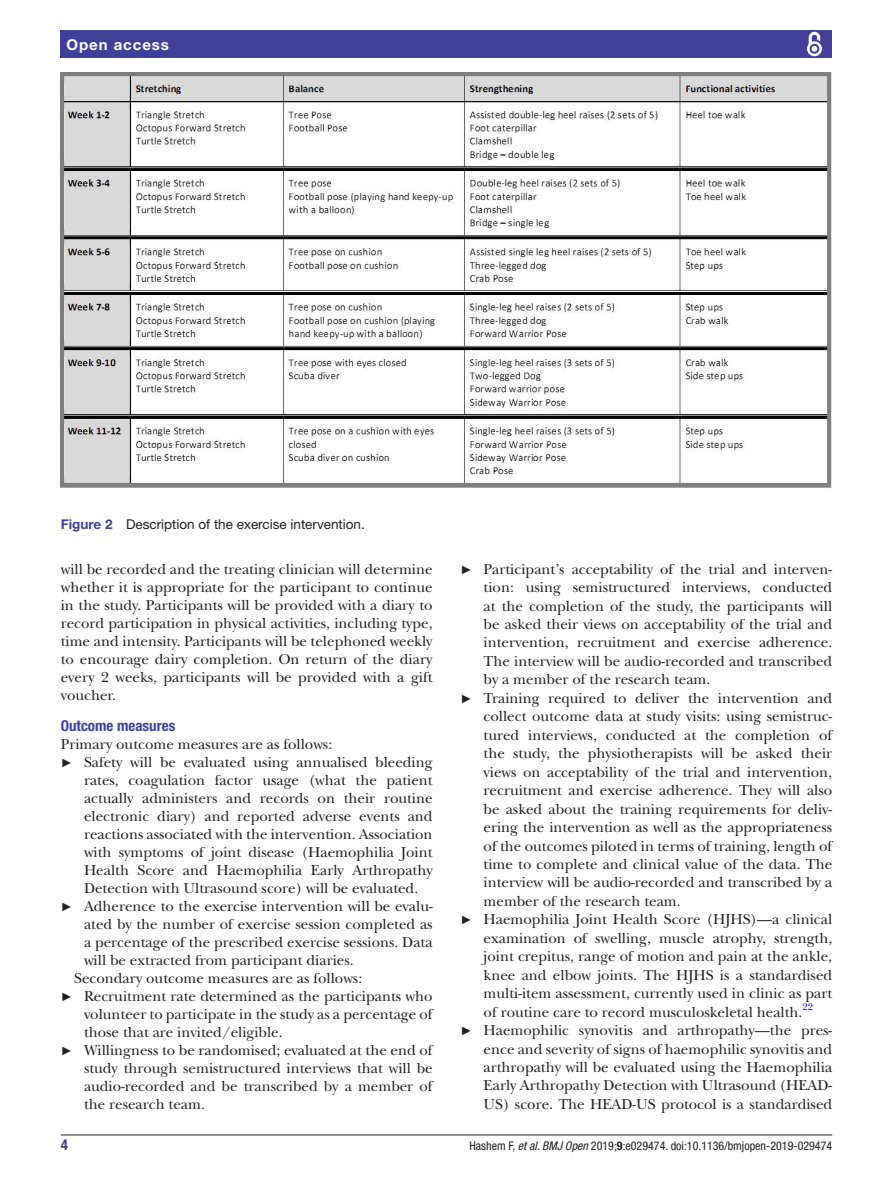
<style>
.page{position:relative;width:893px;height:1191px;background:#fff}
.page>*{position:absolute;margin:0;border:0;box-sizing:border-box;transform-origin:0 0}
.t1{font:15px/18px "New Baskerville";color:#231f20;text-align:justify}
.t2{font:700 condensed 15px "Helvetica Neue LT Std";color:#414099}
.t3{font:700 15px "Helvetica Neue LT Std";letter-spacing:.065em;color:#fff}
.t4{font:13.5px "Helvetica Neue LT Std";color:#231f20}
.t5{font:condensed 12px "Helvetica Neue LT Std";color:#231f20}
.t6{font:9.9px "New Baskerville";color:#00f}
.s1{font-weight:700;color:#414099}
.s2{font-family:"Arial";font-size:12px}
.s3{font-style:italic}
.s4{font-weight:700}
</style>
<div class="page">
<hr style="left:61px;top:1134px;width:771px;height:1px;background:#231f20">
<div style="left:61px;top:31px;width:771px;height:27px;background:#414099"></div>
<svg style="left:807px;top:31px;width:15px;height:26px"></svg>
<img style="left:61px;top:73px;width:771px;height:415px">
<p class="t3" style="left:66px;top:35px;width:104px">Open access</p>
<p class="t4" style="left:61px;top:516px;width:306px"><span class="s1">Figure 2</span> Description of the exercise intervention.</p>
<p class="t1" style="left:61px;top:560px;width:373px">will be recorded and the treating clinician will determine whether it is appropriate for the participant to continue in the study. Participants will be provided with a diary to record participation in physical activities, including type, time and intensity. Participants will be telephoned weekly to encourage dairy completion. On return of the diary every 2 weeks, participants will be provided with a gift voucher.</p>
<p class="t2" style="left:61px;top:717px;width:116px">Outcome measures</p>
<p class="t1" style="left:61px;top:735px;width:273px">Primary outcome measures are as follows:</p>
<p class="t1" style="left:61px;top:753px;width:373px"><span class="s2">►</span> Safety will be evaluated using annualised bleeding</p>
<p class="t1" style="left:84px;top:771px;width:350px">rates, coagulation factor usage (what the patient</p>
<p class="t1" style="left:84px;top:789px;width:350px">actually administers and records on their routine</p>
<p class="t1" style="left:84px;top:807px;width:350px">electronic diary) and reported adverse events and</p>
<p class="t1" style="left:84px;top:825px;width:350px">reactions associated with the intervention. Association</p>
<p class="t1" style="left:84px;top:843px;width:350px">with symptoms of joint disease (Haemophilia Joint</p>
<p class="t1" style="left:84px;top:861px;width:350px">Health Score and Haemophilia Early Arthropathy</p>
<p class="t1" style="left:84px;top:879px;width:336px">Detection with Ultrasound score) will be evaluated.</p>
<p class="t1" style="left:61px;top:897px;width:373px"><span class="s2">►</span> Adherence to the exercise intervention will be evalu-</p>
<p class="t1" style="left:84px;top:915px;width:350px">ated by the number of exercise session completed as</p>
<p class="t1" style="left:84px;top:933px;width:350px">a percentage of the prescribed exercise sessions. Data</p>
<p class="t1" style="left:84px;top:951px;width:271px">will be extracted from participant diaries.</p>
<p class="t1" style="left:74px;top:969px;width:289px">Secondary outcome measures are as follows:</p>
<p class="t1" style="left:61px;top:987px;width:373px"><span class="s2">►</span> Recruitment rate determined as the participants who</p>
<p class="t1" style="left:84px;top:1005px;width:350px">volunteer to participate in the study as a percentage of</p>
<p class="t1" style="left:84px;top:1023px;width:200px">those that are invited/eligible.</p>
<p class="t1" style="left:61px;top:1041px;width:373px"><span class="s2">►</span> Willingness to be randomised; evaluated at the end of</p>
<p class="t1" style="left:84px;top:1059px;width:350px">study through semistructured interviews that will be</p>
<p class="t1" style="left:84px;top:1077px;width:350px">audio-recorded and be transcribed by a member of</p>
<p class="t1" style="left:84px;top:1095px;width:122px">the research team.</p>
<p class="t1" style="left:460px;top:560px;width:373px"><span class="s2">►</span> Participant’s acceptability of the trial and interven-</p>
<p class="t1" style="left:484px;top:578px;width:350px">tion: using semistructured interviews, conducted</p>
<p class="t1" style="left:484px;top:597px;width:350px">at the completion of the study, the participants will</p>
<p class="t1" style="left:484px;top:615px;width:350px">be asked their views on acceptability of the trial and</p>
<p class="t1" style="left:484px;top:633px;width:350px">intervention, recruitment and exercise adherence.</p>
<p class="t1" style="left:484px;top:652px;width:350px">The interview will be audio-recorded and transcribed</p>
<p class="t1" style="left:484px;top:670px;width:228px">by a member of the research team.</p>
<p class="t1" style="left:460px;top:689px;width:373px"><span class="s2">►</span> Training required to deliver the intervention and</p>
<p class="t1" style="left:484px;top:707px;width:350px">collect outcome data at study visits: using semistruc-</p>
<p class="t1" style="left:484px;top:726px;width:350px">tured interviews, conducted at the completion of</p>
<p class="t1" style="left:484px;top:744px;width:350px">the study, the physiotherapists will be asked their</p>
<p class="t1" style="left:484px;top:763px;width:350px">views on acceptability of the trial and intervention,</p>
<p class="t1" style="left:484px;top:781px;width:350px">recruitment and exercise adherence. They will also</p>
<p class="t1" style="left:484px;top:800px;width:350px">be asked about the training requirements for deliv-</p>
<p class="t1" style="left:484px;top:818px;width:350px">ering the intervention as well as the appropriateness</p>
<p class="t1" style="left:484px;top:836px;width:350px">of the outcomes piloted in terms of training, length of</p>
<p class="t1" style="left:484px;top:855px;width:350px">time to complete and clinical value of the data. The</p>
<p class="t1" style="left:484px;top:873px;width:350px">interview will be audio-recorded and transcribed by a</p>
<p class="t1" style="left:484px;top:892px;width:199px">member of the research team.</p>
<p class="t1" style="left:460px;top:910px;width:373px"><span class="s2">►</span> Haemophilia Joint Health Score (HJHS)—a clinical</p>
<p class="t1" style="left:484px;top:929px;width:350px">examination of swelling, muscle atrophy, strength,</p>
<p class="t1" style="left:484px;top:947px;width:350px">joint crepitus, range of motion and pain at the ankle,</p>
<p class="t1" style="left:484px;top:966px;width:350px">knee and elbow joints. The HJHS is a standardised</p>
<p class="t1" style="left:484px;top:984px;width:350px">multi-item assessment, currently used in clinic as part</p>
<p class="t1" style="left:484px;top:1002px;width:320px">of routine care to record musculoskeletal health.</p>
<p class="t6" style="left:802px;top:1001px;width:12px">22</p>
<p class="t1" style="left:484px;top:1021px;width:350px;line-height:18.5px;text-indent:-23px"><span class="s2">►</span> Haemophilic synovitis and arthropathy—the pres&shy;ence and severity of signs of haemophilic synovitis and arthropathy will be evaluated using the Haemophilia Early Arthropathy Detection with Ultrasound (HEAD-US) score. The HEAD-US protocol is a standardised</p>
<p class="t2" style="left:61px;top:1135px;width:9px">4</p>
<p class="t5" style="left:469px;top:1138px;width:364px">Hashem F, <span class="s3">et al</span>. <span class="s3">BMJ Open</span> 2019;<span class="s4">9</span>:e029474. doi:10.1136/bmjopen-2019-029474</p>
</div>
